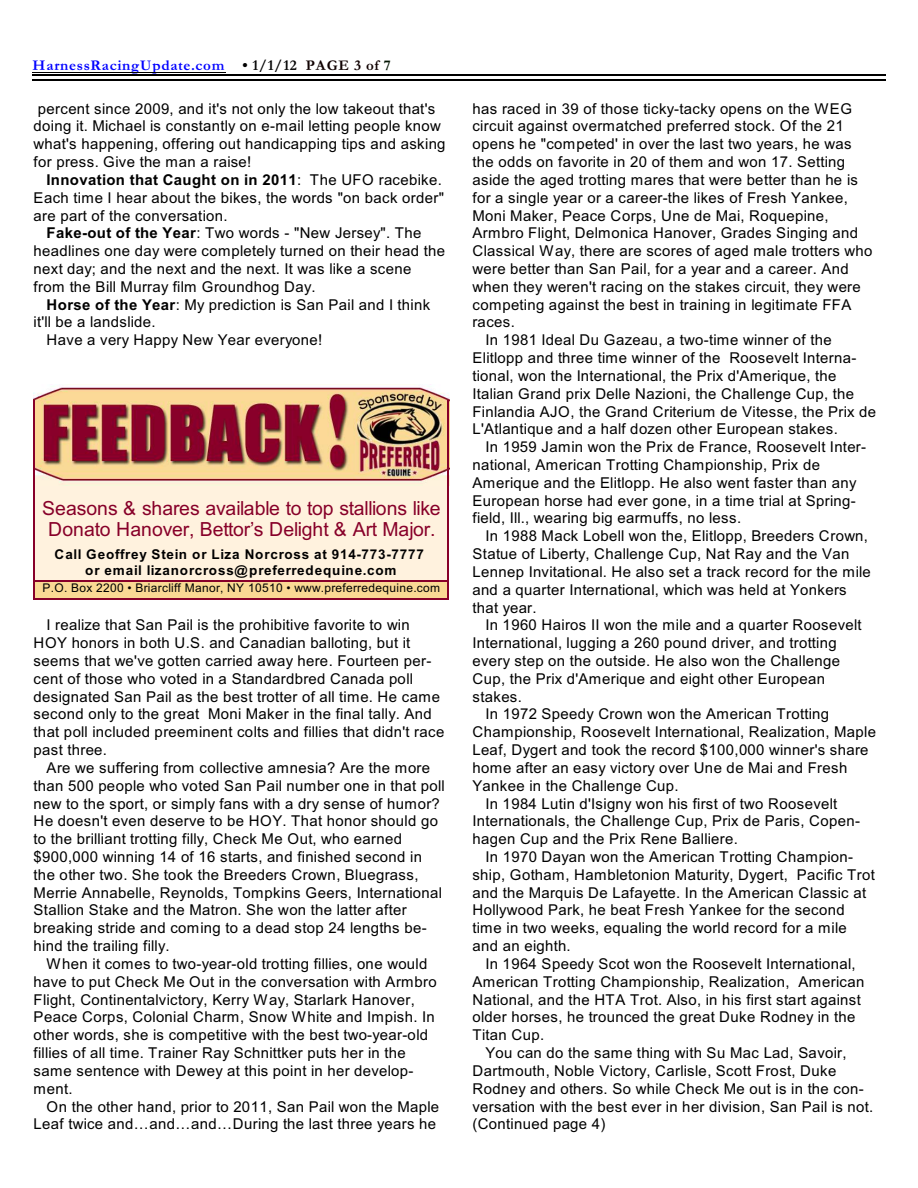
<style>
.page{position:relative;width:918px;height:1188px;background:#fff}
.page>*{position:absolute;margin:0;border:0;box-sizing:border-box;transform-origin:0 0}
.t1{font:19.5px/20.4px "Arial";color:#870029;text-align:center}
.t2{font:15px/17.9px "Arial";letter-spacing:.025em;color:#000}
.t3{font:700 15px "Garamond";letter-spacing:.05em;color:#00f}
.t4{font:700 13.5px/16.2px "Arial";letter-spacing:.06em;color:#000;text-align:center}
.t5{font:12px "Arial";letter-spacing:.03em;color:#000}
.s1{color:#000}
.s2{color:#0f0000}
.s3{color:#001400}
.s4{font-weight:700}
</style>
<div class="page">
<hr style="left:32px;top:73px;width:194px;height:1px;background:#000">
<hr style="left:32px;top:74px;width:853px;height:1px;background:#000">
<hr style="left:32px;top:79px;width:853px;height:2px;background:#000">
<div style="left:34px;top:384px;width:415px;height:216px;background:#fff2de"></div>
<img style="left:34px;top:384px;width:415px;height:102px">
<hr style="left:448px;top:400px;width:1px;height:200px;background:#870029">
<hr style="left:34px;top:400px;width:1px;height:200px;background:#870029">
<div style="left:34px;top:580px;width:415px;height:20px;background:#fad994"></div>
<svg style="left:34px;top:582px;width:1px;height:16px"></svg>
<svg style="left:448px;top:582px;width:1px;height:16px"></svg>
<hr style="left:34px;top:580px;width:415px;height:2px;background:#870029">
<hr style="left:34px;top:598px;width:415px;height:2px;background:#870029">
<p class="t3" style="left:32px;top:60px;width:360px">HarnessRacingUpdate.com <span class="s1">• 1/1/12</span> <span class="s2">PAGE 3 of</span> <span class="s3">7</span></p>
<p class="t2" style="left:34px;top:101px;width:413px">percent since 2009, and it's not only the low takeout that's doing it. Michael is constantly on e-mail letting people know what's happening, offering out handicapping tips and asking for press. Give the man a raise!</p>
<p class="t2" style="left:34px;top:172px;width:412px;text-indent:13px"><span class="s4">Innovation that Caught on in 2011</span>: The UFO racebike.<br>Each time I hear about the bikes, the words "on back order" are part of the conversation.</p>
<p class="t2" style="left:34px;top:226px;width:413px;text-indent:13px"><span class="s4">Fake-out of the Year</span>: Two words - "New Jersey". The headlines one day were completely turned on their head the next day; and the next and the next. It was like a scene from the Bill Murray film Groundhog Day.</p>
<p class="t2" style="left:47px;top:297px;width:385px"><span class="s4">Horse of the Year</span>: My prediction is San Pail and I think</p>
<p class="t2" style="left:34px;top:315px;width:124px">it'll be a landslide.</p>
<p class="t2" style="left:47px;top:332px;width:277px">Have a very Happy New Year everyone!</p>
<h1 class="t1" style="left:42px;top:500px;width:400px">Seasons &amp; shares available to top stallions like<br>Donato Hanover, Bettor’s Delight &amp; Art Major.</h1>
<p class="t4" style="left:55px;top:547px;width:371px">Call Geoffrey Stein or Liza Norcross at 914-773-7777 or email lizanorcross@preferredequine.com</p>
<p class="t5" style="left:42px;top:584px;width:399px">P.O. Box 2200 • Briarcliff Manor, NY 10510 • www.preferredequine.com</p>
<p class="t2" style="left:34px;top:618px;width:412px;text-indent:13px">I realize that San Pail is the prohibitive favorite to win HOY honors in both U.S. and Canadian balloting, but it seems that we've gotten carried away here. Fourteen per&shy;cent of those who voted in a Standardbred Canada poll designated San Pail as the best trotter of all time. He came second only to the great Moni Maker in the final tally. And that poll included preeminent colts and fillies that didn't race past three.</p>
<p class="t2" style="left:34px;top:760px;width:413px;text-indent:13px">Are we suffering from collective amnesia? Are the more than 500 people who voted San Pail number one in that poll new to the sport, or simply fans with a dry sense of humor?<br>He doesn't even deserve to be HOY. That honor should go to the brilliant trotting filly, Check Me Out, who earned $900,000 winning 14 of 16 starts, and finished second in the other two. She took the Breeders Crown, Bluegrass, Merrie Annabelle, Reynolds, Tompkins Geers, International Stallion Stake and the Matron. She won the latter after breaking stride and coming to a dead stop 24 lengths be&shy;hind the trailing filly.</p>
<p class="t2" style="left:34px;top:956px;width:405px;text-indent:13px">When it comes to two-year-old trotting fillies, one would have to put Check Me Out in the conversation with Armbro Flight, Continentalvictory, Kerry Way, Starlark Hanover, Peace Corps, Colonial Charm, Snow White and Impish. In other words, she is competitive with the best two-year-old fillies of all time. Trainer Ray Schnittker puts her in the same sentence with Dewey at this point in her develop&shy;ment.</p>
<p class="t2" style="left:34px;top:1099px;width:407px;text-align:right">On the other hand, prior to 2011, San Pail won the Maple<br>Leaf twice and…and…and…During the last three years he</p>
<p class="t2" style="left:472px;top:101px;width:381px">has raced in 39 of those ticky-tacky opens on the WEG</p>
<p class="t2" style="left:472px;top:119px;width:373px">circuit against overmatched preferred stock. Of the 21</p>
<p class="t2" style="left:472px;top:136px;width:381px">opens he "competed' in over the last two years, he was</p>
<p class="t2" style="left:472px;top:154px;width:374px">the odds on favorite in 20 of them and won 17. Setting</p>
<p class="t2" style="left:472px;top:172px;width:387px">aside the aged trotting mares that were better than he is</p>
<p class="t2" style="left:472px;top:190px;width:377px">for a single year or a career-the likes of Fresh Yankee,</p>
<p class="t2" style="left:472px;top:208px;width:358px">Moni Maker, Peace Corps, Une de Mai, Roquepine,</p>
<p class="t2" style="left:472px;top:226px;width:387px">Armbro Flight, Delmonica Hanover, Grades Singing and</p>
<p class="t2" style="left:472px;top:243px;width:402px">Classical Way, there are scores of aged male trotters who</p>
<p class="t2" style="left:472px;top:261px;width:378px">were better than San Pail, for a year and a career. And</p>
<p class="t2" style="left:472px;top:279px;width:390px">when they weren't racing on the stakes circuit, they were</p>
<p class="t2" style="left:472px;top:297px;width:380px">competing against the best in training in legitimate FFA</p>
<p class="t2" style="left:472px;top:315px;width:44px">races.</p>
<p class="t2" style="left:485px;top:332px;width:348px">In 1981 Ideal Du Gazeau, a two-time winner of the</p>
<p class="t2" style="left:472px;top:350px;width:385px">Elitlopp and three time winner of the Roosevelt Interna-</p>
<p class="t2" style="left:472px;top:368px;width:365px">tional, won the International, the Prix d'Amerique, the</p>
<p class="t2" style="left:472px;top:386px;width:383px">Italian Grand prix Delle Nazioni, the Challenge Cup, the</p>
<p class="t2" style="left:472px;top:404px;width:405px">Finlandia AJO, the Grand Criterium de Vitesse, the Prix de</p>
<p class="t2" style="left:472px;top:422px;width:367px">L'Atlantique and a half dozen other European stakes.</p>
<p class="t2" style="left:485px;top:439px;width:382px">In 1959 Jamin won the Prix de France, Roosevelt Inter-</p>
<p class="t2" style="left:472px;top:457px;width:349px">national, American Trotting Championship, Prix de</p>
<p class="t2" style="left:472px;top:475px;width:386px">Amerique and the Elitlopp. He also went faster than any</p>
<p class="t2" style="left:472px;top:493px;width:385px">European horse had ever gone, in a time trial at Spring-</p>
<p class="t2" style="left:472px;top:511px;width:270px">field, Ill., wearing big earmuffs, no less.</p>
<p class="t2" style="left:485px;top:528px;width:384px">In 1988 Mack Lobell won the, Elitlopp, Breeders Crown,</p>
<p class="t2" style="left:472px;top:546px;width:379px">Statue of Liberty, Challenge Cup, Nat Ray and the Van</p>
<p class="t2" style="left:472px;top:564px;width:400px">Lennep Invitational. He also set a track record for the mile</p>
<p class="t2" style="left:472px;top:582px;width:376px">and a quarter International, which was held at Yonkers</p>
<p class="t2" style="left:472px;top:600px;width:66px">that year.</p>
<p class="t2" style="left:485px;top:618px;width:378px">In 1960 Hairos II won the mile and a quarter Roosevelt</p>
<p class="t2" style="left:472px;top:635px;width:366px">International, lugging a 260 pound driver, and trotting</p>
<p class="t2" style="left:472px;top:653px;width:369px">every step on the outside. He also won the Challenge</p>
<p class="t2" style="left:472px;top:671px;width:354px">Cup, the Prix d'Amerique and eight other European</p>
<p class="t2" style="left:472px;top:689px;width:51px">stakes.</p>
<p class="t2" style="left:485px;top:707px;width:345px">In 1972 Speedy Crown won the American Trotting</p>
<p class="t2" style="left:472px;top:724px;width:405px">Championship, Roosevelt International, Realization, Maple</p>
<p class="t2" style="left:472px;top:742px;width:398px">Leaf, Dygert and took the record $100,000 winner's share</p>
<p class="t2" style="left:472px;top:760px;width:376px">home after an easy victory over Une de Mai and Fresh</p>
<p class="t2" style="left:472px;top:778px;width:208px">Yankee in the Challenge Cup.</p>
<p class="t2" style="left:485px;top:796px;width:353px">In 1984 Lutin d'Isigny won his first of two Roosevelt</p>
<p class="t2" style="left:472px;top:814px;width:389px">Internationals, the Challenge Cup, Prix de Paris, Copen-</p>
<p class="t2" style="left:472px;top:831px;width:267px">hagen Cup and the Prix Rene Balliere.</p>
<p class="t2" style="left:485px;top:849px;width:369px">In 1970 Dayan won the American Trotting Champion-</p>
<p class="t2" style="left:472px;top:867px;width:404px">ship, Gotham, Hambletonion Maturity, Dygert, Pacific Trot</p>
<p class="t2" style="left:472px;top:885px;width:395px">and the Marquis De Lafayette. In the American Classic at</p>
<p class="t2" style="left:472px;top:903px;width:374px">Hollywood Park, he beat Fresh Yankee for the second</p>
<p class="t2" style="left:472px;top:920px;width:376px">time in two weeks, equaling the world record for a mile</p>
<p class="t2" style="left:472px;top:938px;width:100px">and an eighth.</p>
<p class="t2" style="left:485px;top:956px;width:372px">In 1964 Speedy Scot won the Roosevelt International,</p>
<p class="t2" style="left:472px;top:974px;width:393px">American Trotting Championship, Realization, American</p>
<p class="t2" style="left:472px;top:992px;width:390px">National, and the HTA Trot. Also, in his first start against</p>
<p class="t2" style="left:472px;top:1010px;width:384px">older horses, he trounced the great Duke Rodney in the</p>
<p class="t2" style="left:472px;top:1027px;width:73px">Titan Cup.</p>
<p class="t2" style="left:485px;top:1045px;width:363px">You can do the same thing with Su Mac Lad, Savoir,</p>
<p class="t2" style="left:472px;top:1063px;width:365px">Dartmouth, Noble Victory, Carlisle, Scott Frost, Duke</p>
<p class="t2" style="left:472px;top:1081px;width:393px">Rodney and others. So while Check Me out is in the con-</p>
<p class="t2" style="left:472px;top:1099px;width:402px">versation with the best ever in her division, San Pail is not.</p>
<p class="t2" style="left:472px;top:1117px;width:135px">(Continued page 4)</p>
</div>
